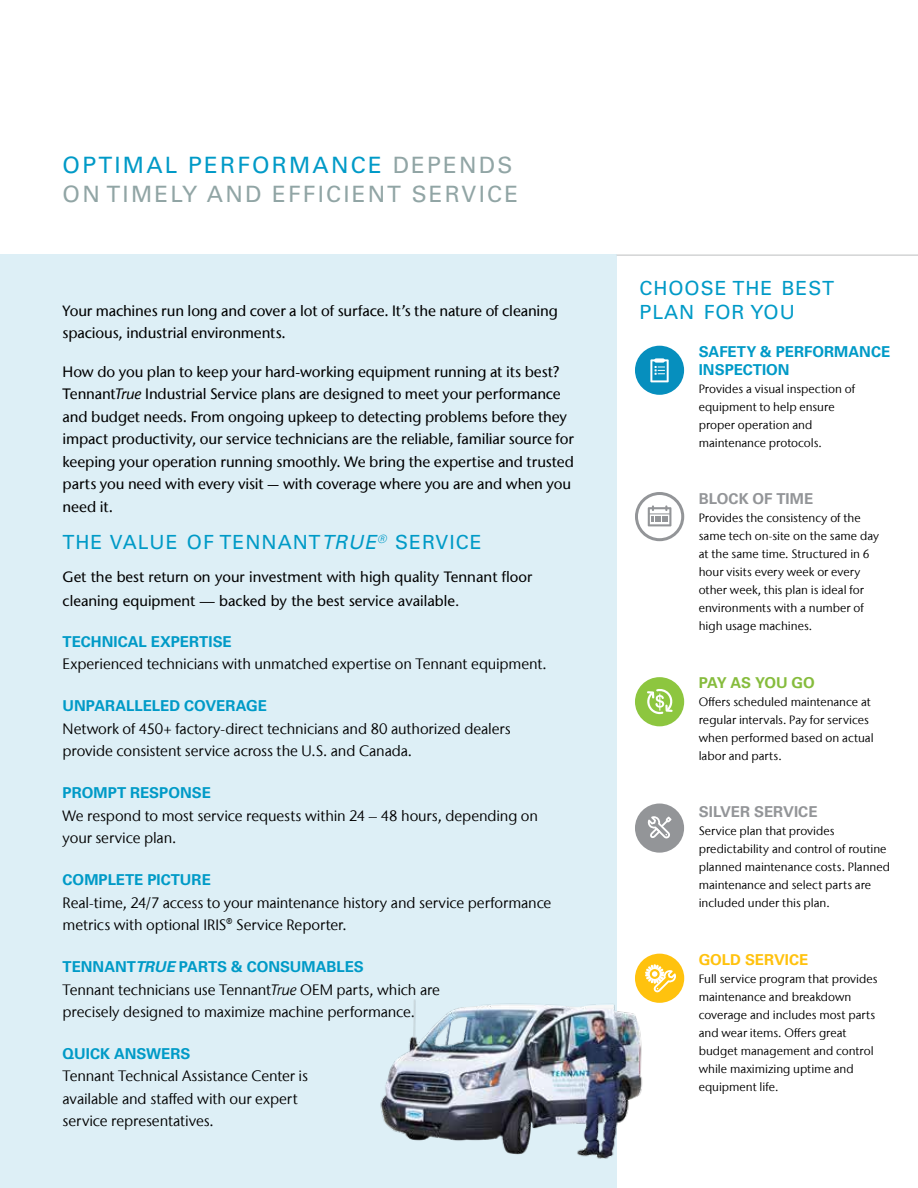
<style>
.page{position:relative;width:918px;height:1188px;background:#fff}
.page>*{position:absolute;margin:0;border:0;box-sizing:border-box;transform-origin:0 0}
.t1{font:22.5px/30px "Univers LT Std";letter-spacing:.1em;color:#91a5a5}
.t2{font:19.5px/24px "Univers LT Std";letter-spacing:.05em;color:#009ac7}
.t3{font:15px/22.5px "Stone Sans IIITC Com";letter-spacing:-.01em;color:#000}
.t4{font:500 15px/22.5px "Stone Sans IIITC Com";letter-spacing:-.01em;color:#000}
.t5{font:700 15px/18px "Univers LT Std";color:#009ac7}
.t6{font:15px/24px "Stone Sans";color:#000}
.t7{font:700 15px "Univers LT Std";letter-spacing:.005em;color:#939598}
.t8{font:700 15px "Univers LT Std";color:#ffc20e}
.t9{font:700 15px "Univers LT Std";letter-spacing:-.03em;color:#86bc3d}
.t10{font:12px/18px "Stone Sans IIITC Com";color:#000}
.s1{color:#009ac7}
.s2{font-style:italic}
</style>
<div class="page">
<div style="left:635px;top:677px;width:49px;height:49px;background:#8dc63f;border-radius:50%"></div>
<svg style="left:647px;top:689px;width:26px;height:25px"></svg>
<div style="left:635px;top:804px;width:49px;height:49px;background:#939598;border-radius:50%"></div>
<svg style="left:647px;top:816px;width:24px;height:22px"></svg>
<div style="left:635px;top:346px;width:49px;height:49px;background:#068fbe;border-radius:50%"></div>
<svg style="left:650px;top:358px;width:19px;height:24px"></svg>
<div style="left:635px;top:954px;width:49px;height:49px;background:#ffc20e;border-radius:50%"></div>
<svg style="left:645px;top:964px;width:31px;height:28px"></svg>
<div style="left:0;top:255px;width:617px;height:933px;background:#ddeff6"></div>
<hr style="left:617px;top:255px;width:301px;height:1px;background:#bcbec0">
<div style="left:635px;top:492px;width:49px;height:49px;border:3px solid #939598;border-radius:50%"></div>
<svg style="left:648px;top:505px;width:23px;height:21px"></svg>
<img style="left:380px;top:994px;width:269px;height:165px">
<h1 class="t1" style="left:63px;top:150px;width:457px"><span class="s1">OPTIMAL PERFORMANCE</span> DEPENDS<br>ON TIMELY AND EFFICIENT SERVICE</h1>
<p class="t4" style="left:63px;top:299px;width:497px">Your machines run long and cover a lot of surface. It’s the nature of cleaning spacious, industrial environments.</p>
<p class="t4" style="left:63px;top:360px;width:513px">How do you plan to keep your hard-working equipment running at its best?<br>Tennant<span class="s2">True</span> Industrial Service plans are designed to meet your performance and budget needs. From ongoing upkeep to detecting problems before they impact productivity, our service technicians are the reliable, familiar source for keeping your operation running smoothly. We bring the expertise and trusted parts you need with every visit — with coverage where you are and when you need it.</p>
<h2 class="t2" style="left:63px;top:531px;width:421px">THE VALUE OF TENNANT<span class="s2">TRUE</span><sup>®</sup> SERVICE</h2>
<p class="t6" style="left:63px;top:565px;width:471px">Get the best return on your investment with high quality Tennant floor cleaning equipment — backed by the best service available.</p>
<p class="t5" style="left:63px;top:633px;width:171px">TECHNICAL EXPERTISE</p>
<p class="t3" style="left:63px;top:653px;width:486px">Experienced technicians with unmatched expertise on Tennant equipment.</p>
<p class="t5" style="left:63px;top:697px;width:206px">UNPARALLELED COVERAGE</p>
<p class="t3" style="left:63px;top:717px;width:450px">Network of 450+ factory-direct technicians and 80 authorized dealers provide consistent service across the U.S. and Canada.</p>
<p class="t5" style="left:63px;top:784px;width:150px">PROMPT RESPONSE</p>
<p class="t3" style="left:63px;top:804px;width:477px">We respond to most service requests within 24 – 48 hours, depending on your service plan.</p>
<p class="t5" style="left:63px;top:871px;width:150px">COMPLETE PICTURE</p>
<p class="t3" style="left:63px;top:891px;width:490px">Real-time, 24/7 access to your maintenance history and service performance metrics with optional IRIS® Service Reporter.</p>
<p class="t5" style="left:63px;top:958px;width:303px">TENNANT<span class="s2">TRUE</span> PARTS &amp; CONSUMABLES</p>
<p class="t3" style="left:63px;top:978px;width:379px">Tennant technicians use Tennant<span class="s2">True</span> OEM parts, which are precisely designed to maximize machine performance.</p>
<p class="t5" style="left:63px;top:1045px;width:129px">QUICK ANSWERS</p>
<p class="t3" style="left:63px;top:1065px;width:247px">Tennant Technical Assistance Center is available and staffed with our expert service representatives.</p>
<h2 class="t2" style="left:639px;top:277px;width:196px">CHOOSE THE BEST<br>PLAN FOR YOU</h2>
<p class="t5" style="left:699px;top:342px;width:193px">SAFETY &amp; PERFORMANCE<br>INSPECTION</p>
<p class="t10" style="left:699px;top:379px;width:158px">Provides a visual inspection of equipment to help ensure proper operation and maintenance protocols.</p>
<p class="t7" style="left:699px;top:490px;width:116px">BLOCK OF TIME</p>
<p class="t10" style="left:699px;top:509px;width:182px">Provides the consistency of the same tech on-site on the same day at the same time. Structured in 6 hour visits every week or every other week, this plan is ideal for environments with a number of high usage machines.</p>
<p class="t9" style="left:699px;top:674px;width:118px">PAY AS YOU GO</p>
<p class="t10" style="left:699px;top:692px;width:176px">Offers scheduled maintenance at regular intervals. Pay for services when performed based on actual labor and parts.</p>
<p class="t7" style="left:699px;top:803px;width:120px">SILVER SERVICE</p>
<p class="t10" style="left:699px;top:822px;width:193px">Service plan that provides predictability and control of routine planned maintenance costs. Planned maintenance and select parts are included under this plan.</p>
<p class="t8" style="left:699px;top:951px;width:111px">GOLD SERVICE</p>
<p class="t10" style="left:699px;top:970px;width:180px">Full service program that provides maintenance and breakdown coverage and includes most parts and wear items. Offers great budget management and control while maximizing uptime and equipment life.</p>
</div>
